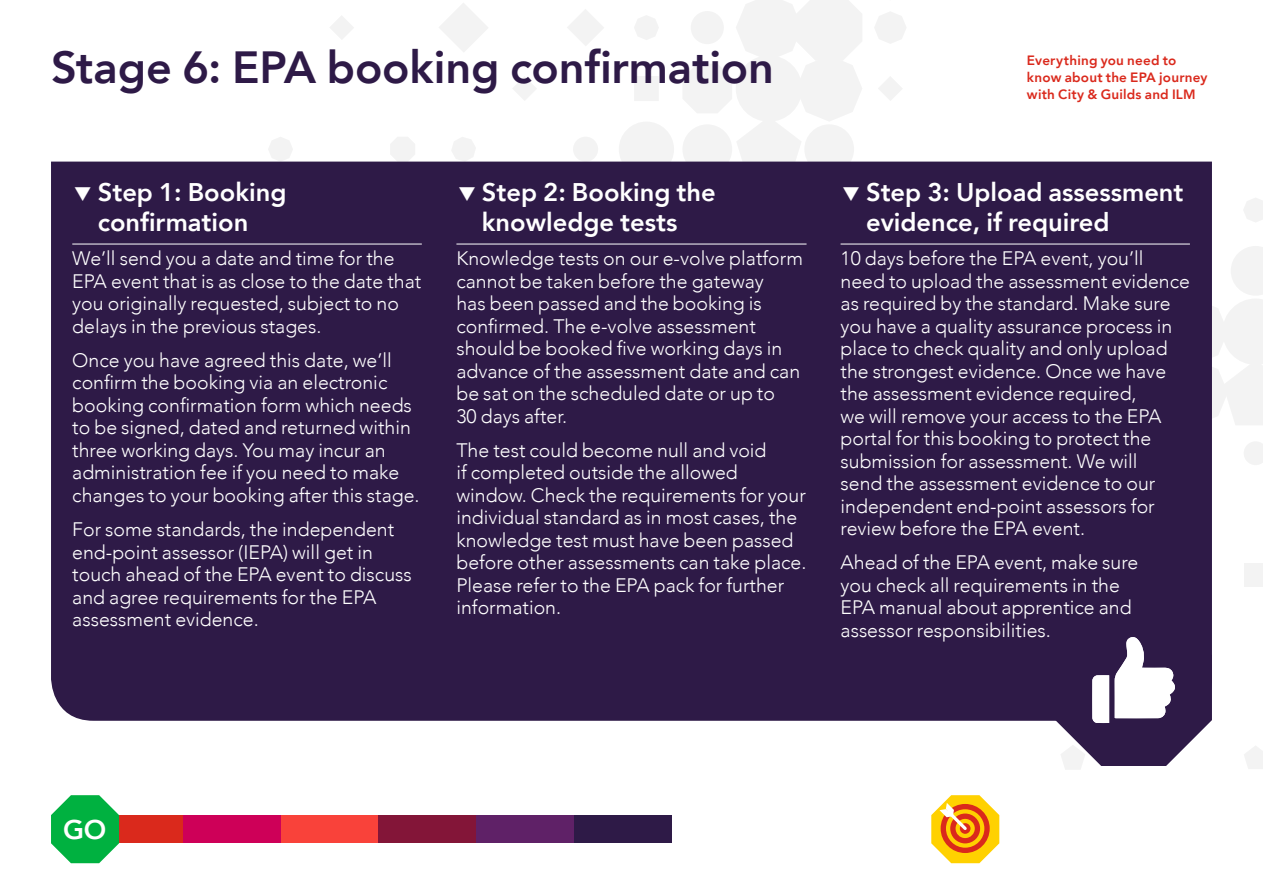
<style>
.page{position:relative;width:1263px;height:893px;background:#fff}
.page>*{position:absolute;margin:0;border:0;box-sizing:border-box;transform-origin:0 0}
.t1{font:800 45px "Avenir";letter-spacing:-.005em;color:#2e1a47}
.t2{font:800 27px "Avenir";color:#fff}
.t3{font:800 25.5px/30px "Avenir";color:#fff;text-align:center}
.t4{font:300 19.5px/22.5px "Avenir";color:#fff}
.t5{font:800 13.5px/17.2px "Avenir";letter-spacing:.015em;color:#da291c}
</style>
<div class="page">
<svg style="left:439px;top:3px;width:49px;height:49px"></svg>
<div style="left:619px;top:122px;width:55px;height:55px;background:#f3f3f3;border-radius:50%"></div>
<svg style="left:330px;top:16px;width:24px;height:23px"></svg>
<svg style="left:390px;top:137px;width:25px;height:25px"></svg>
<div style="left:634px;top:76px;width:25px;height:25px;background:#f3f3f3"></div>
<svg style="left:451px;top:137px;width:25px;height:25px"></svg>
<svg style="left:1244px;top:746px;width:19px;height:23px"></svg>
<svg style="left:513px;top:77px;width:23px;height:23px"></svg>
<svg style="left:268px;top:137px;width:25px;height:25px"></svg>
<svg style="left:634px;top:16px;width:25px;height:24px"></svg>
<svg style="left:567px;top:9px;width:37px;height:37px"></svg>
<div style="left:573px;top:137px;width:25px;height:25px;background:#f3f3f3;border-radius:50%"></div>
<svg style="left:682px;top:0;width:581px;height:465px"></svg>
<div style="left:1244px;top:563px;width:19px;height:24px;background:#f3f3f3"></div>
<div style="left:913px;top:0;width:350px;height:176px;background:#fff"></div>
<div style="left:85px;top:815px;width:98px;height:28px;background:#da291c"></div>
<div style="left:183px;top:815px;width:98px;height:28px;background:#ce0058"></div>
<div style="left:281px;top:815px;width:97px;height:28px;background:#f9423a"></div>
<div style="left:378px;top:815px;width:98px;height:28px;background:#831538"></div>
<div style="left:476px;top:815px;width:98px;height:28px;background:#5f2167"></div>
<div style="left:574px;top:815px;width:98px;height:28px;background:#2e1a47"></div>
<div style="left:51px;top:162px;width:1161px;height:559px;background:#2e1a47"></div>
<hr style="left:72px;top:244px;width:350px;height:1px;background:#fff">
<hr style="left:456px;top:244px;width:350px;height:1px;background:#fff">
<hr style="left:840px;top:244px;width:350px;height:1px;background:#fff">
<svg style="left:1055px;top:609px;width:157px;height:160px"></svg>
<svg style="left:51px;top:795px;width:68px;height:68px"></svg>
<svg style="left:931px;top:795px;width:68px;height:68px"></svg>
<h1 class="t1" style="left:51px;top:32px;width:724px">Stage 6: EPA booking confirmation</h1>
<h3 class="t3" style="left:72px;top:177px;width:216px">▼Step 1: Booking confirmation</h3>
<p class="t4" style="left:72px;top:247px;width:351px">We’ll send you a date and time for the EPA event that is as close to the date that you originally requested, subject to no delays in the previous stages.</p>
<p class="t4" style="left:72px;top:349px;width:349px">Once you have agreed this date, we’ll confirm the booking via an electronic booking confirmation form which needs to be signed, dated and returned within three working days. You may incur an administration fee if you need to make changes to your booking after this stage.</p>
<p class="t4" style="left:72px;top:518px;width:341px">For some standards, the independent end-point assessor (IEPA) will get in touch ahead of the EPA event to discuss and agree requirements for the EPA assessment evidence.</p>
<h3 class="t3" style="left:456px;top:177px;width:261px">▼Step 2: Booking the knowledge tests</h3>
<p class="t4" style="left:456px;top:247px;width:348px">Knowledge tests on our e-volve platform cannot be taken before the gateway<br>has been passed and the booking is confirmed. The e-volve assessment should be booked five working days in advance of the assessment date and can be sat on the scheduled date or up to<br>30 days after.</p>
<p class="t4" style="left:456px;top:439px;width:352px">The test could become null and void<br>if completed outside the allowed window. Check the requirements for your individual standard as in most cases, the knowledge test must have been passed before other assessments can take place.<br>Please refer to the EPA pack for further information.</p>
<p class="t5" style="left:1027px;top:51px;width:182px">Everything you need to know about the EPA journey with City &amp; Guilds and ILM</p>
<h3 class="t3" style="left:866px;top:177px;width:319px;text-align:left;text-indent:-26px">▼Step 3: Upload assessment evidence, if required</h3>
<p class="t4" style="left:840px;top:247px;width:351px">10 days before the EPA event, you’ll need to upload the assessment evidence as required by the standard. Make sure you have a quality assurance process in place to check quality and only upload the strongest evidence. Once we have the assessment evidence required,<br>we will remove your access to the EPA portal for this booking to protect the submission for assessment. We will<br>send the assessment evidence to our independent end-point assessors for review before the EPA event.</p>
<p class="t4" style="left:840px;top:551px;width:299px">Ahead of the EPA event, make sure you check all requirements in the<br>EPA manual about apprentice and assessor responsibilities.</p>
<h2 class="t2" style="left:63px;top:808px;width:45px">GO</h2>
</div>
